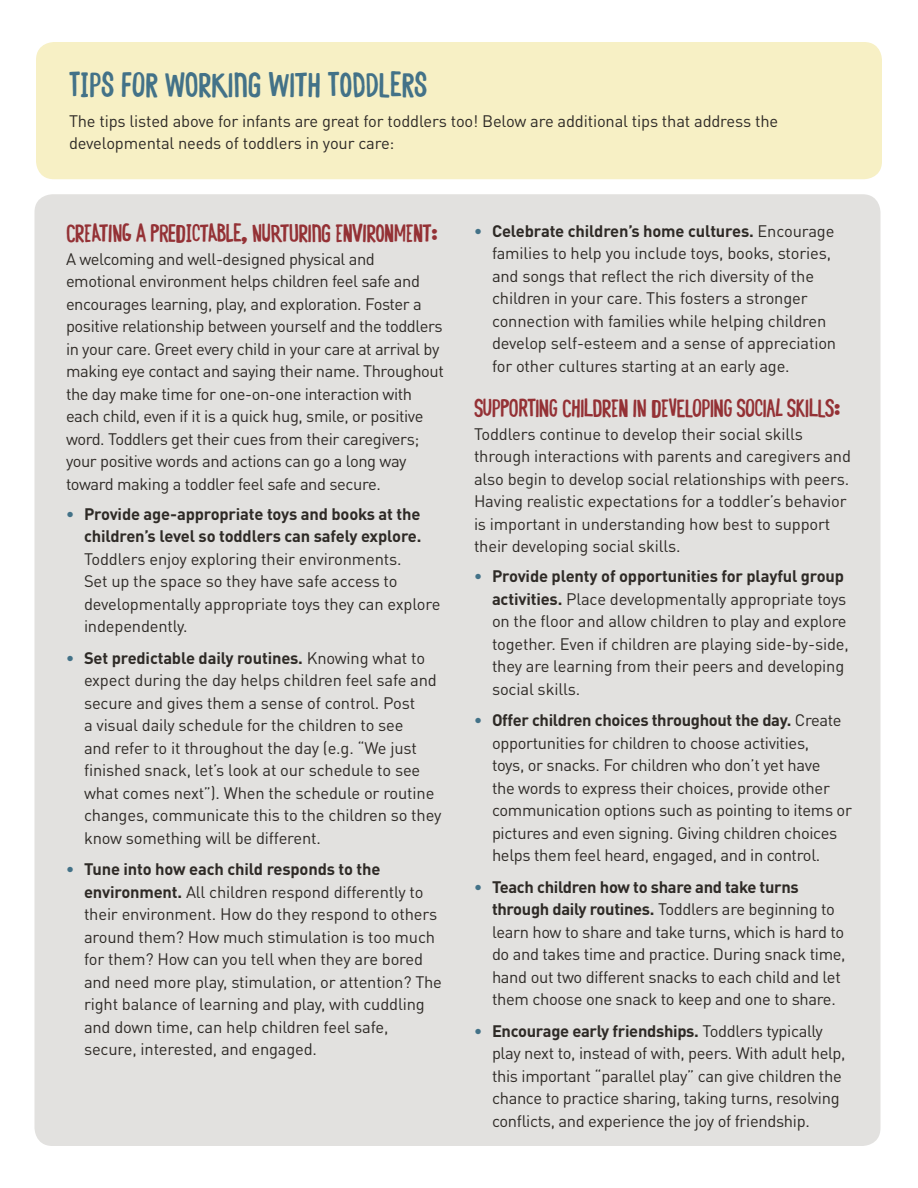
<style>
.page{position:relative;width:918px;height:1188px;background:#fff}
.page>*{position:absolute;margin:0;border:0;box-sizing:border-box;transform-origin:0 0}
.t1{font:33px "TRS Hand F Bold";letter-spacing:-.01em;color:#437288}
.t2{font:24px "TRS Hand F Bold";letter-spacing:-.03em;color:#943135}
.t3{font:16.5px/22.5px "DINOT";letter-spacing:-.02em;color:#2e2a26}
.s1{font-weight:700;color:#437288}
.s2{font-weight:700}
</style>
<div class="page">
<div style="left:36px;top:42px;width:846px;height:137px;background:#f7f0c5;border-radius:18px"></div>
<div style="left:34px;top:194px;width:846px;height:952px;background:#e2e1df;border-radius:18px"></div>
<h2 class="t1" style="left:69px;top:65px;width:360px">TIPS FOR WORKING WITH TODDLERS</h2>
<p class="t3" style="left:69px;top:109px;width:711px">The tips listed above for infants are great for toddlers too! Below are additional tips that address the developmental needs of toddlers in your care:</p>
<h3 class="t2" style="left:66px;top:219px;width:373px">CREATING A PREDICTABLE, NURTURING ENVIRONMENT:</h3>
<p class="t3" style="left:66px;top:247px;width:379px">A welcoming and well-designed physical and emotional environment helps children feel safe and encourages learning, play, and exploration. Foster a positive relationship between yourself and the toddlers in your care. Greet every child in your care at arrival by making eye contact and saying their name. Throughout the day make time for one-on-one interaction with each child, even if it is a quick hug, smile, or positive word. Toddlers get their cues from their caregivers; your positive words and actions can go a long way toward making a toddler feel safe and secure.</p>
<p class="t3" style="left:84px;top:502px;width:358px;text-indent:-18px"><span class="s1">•</span> <span class="s2">Provide age-appropriate toys and books at the children’s level so toddlers can safely explore.<br></span>Toddlers enjoy exploring their environments.<br>Set up the space so they have safe access to developmentally appropriate toys they can explore independently.</p>
<p class="t3" style="left:84px;top:646px;width:359px;text-indent:-18px"><span class="s1">•</span> <span class="s2">Set predictable daily routines.</span> Knowing what to expect during the day helps children feel safe and secure and gives them a sense of control. Post<br>a visual daily schedule for the children to see<br>and refer to it throughout the day (e.g. “We just finished snack, let’s look at our schedule to see what comes next”). When the schedule or routine changes, communicate this to the children so they know something will be different.</p>
<p class="t3" style="left:84px;top:858px;width:360px;text-indent:-18px"><span class="s1">•</span> <span class="s2">Tune into how each child responds to the environment.</span> All children respond differently to their environment. How do they respond to others around them? How much stimulation is too much for them? How can you tell when they are bored and need more play, stimulation, or attention? The right balance of learning and play, with cuddling and down time, can help children feel safe, secure, interested, and engaged.</p>
<p class="t3" style="left:492px;top:219px;width:346px;text-indent:-18px"><span class="s1">•</span> <span class="s2">Celebrate children’s home cultures.</span> Encourage families to help you include toys, books, stories, and songs that reflect the rich diversity of the children in your care. This fosters a stronger connection with families while helping children develop self-esteem and a sense of appreciation for other cultures starting at an early age.</p>
<h3 class="t2" style="left:474px;top:394px;width:368px">SUPPORTING CHILDREN IN DEVELOPING SOCIAL SKILLS:</h3>
<p class="t3" style="left:474px;top:422px;width:379px">Toddlers continue to develop their social skills through interactions with parents and caregivers and also begin to develop social relationships with peers.<br>Having realistic expectations for a toddler’s behavior is important in understanding how best to support their developing social skills.</p>
<p class="t3" style="left:492px;top:565px;width:358px;text-indent:-18px"><span class="s1">•</span> <span class="s2">Provide plenty of opportunities for playful group activities.</span> Place developmentally appropriate toys on the floor and allow children to play and explore together. Even if children are playing side-by-side, they are learning from their peers and developing social skills.</p>
<p class="t3" style="left:492px;top:709px;width:361px;text-indent:-18px"><span class="s1">•</span> <span class="s2">Offer children choices throughout the day.</span> Create opportunities for children to choose activities,<br>toys, or snacks. For children who don’t yet have<br>the words to express their choices, provide other communication options such as pointing to items or pictures and even signing. Giving children choices helps them feel heard, engaged, and in control.</p>
<p class="t3" style="left:492px;top:875px;width:355px;text-indent:-18px"><span class="s1">•</span> <span class="s2">Teach children how to share and take turns through daily routines.</span> Toddlers are beginning to learn how to share and take turns, which is hard to do and takes time and practice. During snack time, hand out two different snacks to each child and let them choose one snack to keep and one to share.</p>
<p class="t3" style="left:492px;top:1019px;width:355px;text-indent:-18px"><span class="s1">•</span> <span class="s2">Encourage early friendships.</span> Toddlers typically play next to, instead of with, peers. With adult help, this important “parallel play” can give children the chance to practice sharing, taking turns, resolving conflicts, and experience the joy of friendship.</p>
</div>
